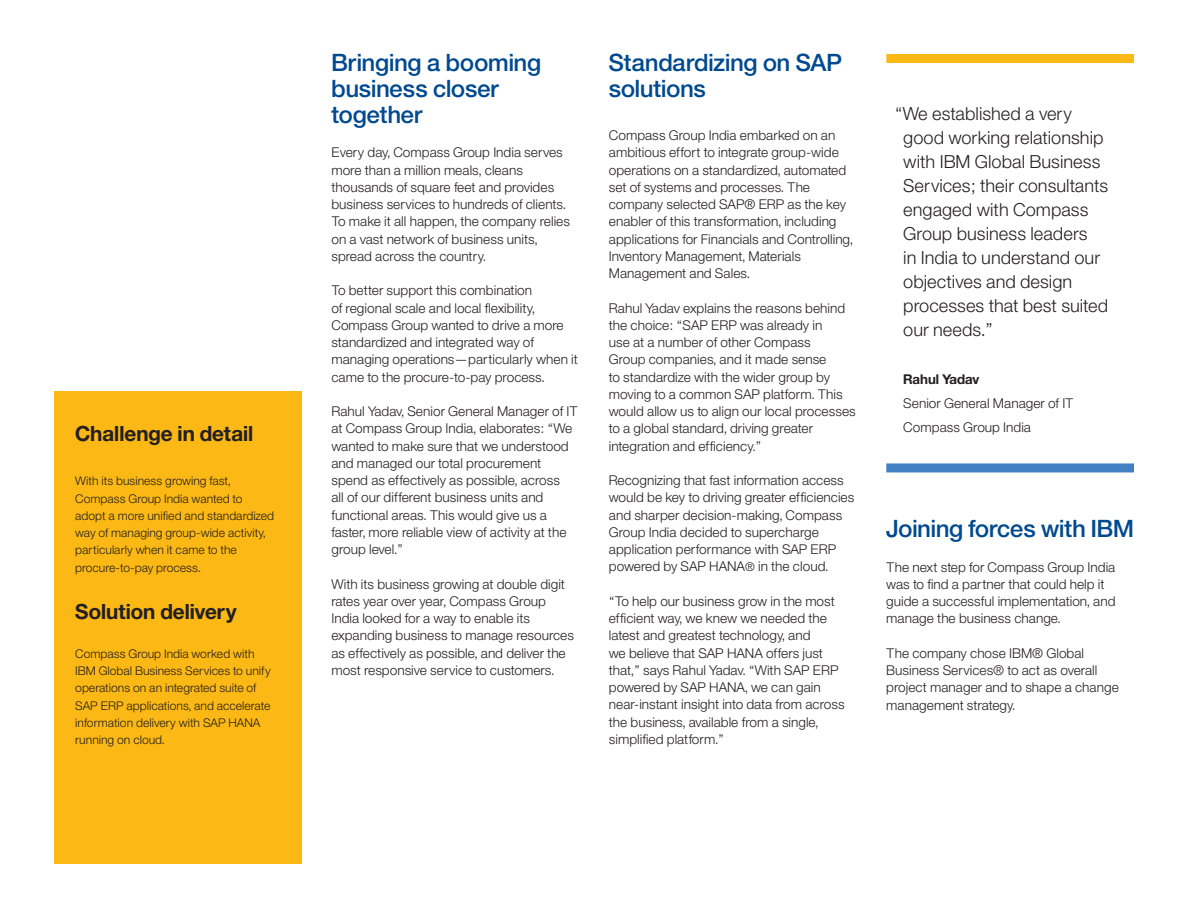
<style>
.page{position:relative;width:1188px;height:918px;background:#fff}
.page>*{position:absolute;margin:0;border:0;box-sizing:border-box;transform-origin:0 0}
.Main_Body_Text_Subhe{font:24px/25.8px "Helv Neue Mediumfor IBM";color:#014990}
.Main_Body_Gold_Panel{font:21px "Helv Neue Boldfor IBM";color:#231f20}
.Main_Body_Quote{font:18px/24px "Helv Neue Lightfor IBM";color:#231f20}
.Main_Body_Text{font:13.5px/17.2px "Helv Neue Lightfor IBM";color:#231f20}
.Main_Body_Quote_Sour{font:13.5px/24px "Helv Neue Lightfor IBM";color:#231f20}
.Main_Body_Quote_Sour-2{font:13.5px "Helv Neue Boldfor IBM";color:#231f20}
.Main_Body_Gold_Panel-2{font:12px/17.2px "Helv Neue Lightfor IBM";color:#231f20}
.s1{font-size:12px}
</style>
<div class="page">
<div style="left:54px;top:391px;width:248px;height:473px;background:#fcb814"></div>
<div style="left:886px;top:54px;width:248px;height:9px;background:#fcb814"></div>
<div style="left:886px;top:463px;width:248px;height:9px;background:#4181c3"></div>
<p class="Main_Body_Gold_Panel" style="left:75px;top:420px;width:179px">Challenge in detail</p>
<p class="Main_Body_Gold_Panel-2" style="left:75px;top:472px;width:201px">With its business growing fast,<br>Compass Group India wanted to adopt a more unified and standardized way of managing group-wide activity, particularly when it came to the procure-to-pay process.</p>
<p class="Main_Body_Gold_Panel" style="left:75px;top:598px;width:163px">Solution delivery</p>
<p class="Main_Body_Gold_Panel-2" style="left:75px;top:645px;width:197px">Compass Group India worked with<br>IBM Global Business Services to unify operations on an integrated suite of<br>SAP ERP applications, and accelerate information delivery with SAP HANA running on cloud.</p>
<p class="Main_Body_Text_Subhe" style="left:331px;top:50px;width:211px">Bringing a booming business closer together</p>
<p class="Main_Body_Text" style="left:331px;top:144px;width:240px">Every day, Compass Group India serves more than a million meals, cleans thousands of square feet and provides business services to hundreds of clients.<br>To make it all happen, the company relies on a vast network of business units, spread across the country.</p>
<p class="Main_Body_Text" style="left:331px;top:282px;width:248px">To better support this combination<br>of regional scale and local flexibility, Compass Group wanted to drive a more standardized and integrated way of managing operations—particularly when it came to the procure-to-pay process.</p>
<p class="Main_Body_Text" style="left:331px;top:403px;width:248px">Rahul Yadav, Senior General Manager of IT at Compass Group India, elaborates: “We wanted to make sure that we understood and managed our total procurement spend as effectively as possible, across<br>all of our different business units and functional areas. This would give us a faster, more reliable view of activity at the group level.”</p>
<p class="Main_Body_Text" style="left:331px;top:575px;width:244px">With its business growing at double digit rates year over year, Compass Group India looked for a way to enable its expanding business to manage resources as effectively as possible, and deliver the most responsive service to customers.</p>
<p class="Main_Body_Text_Subhe" style="left:609px;top:50px;width:235px">Standardizing on SAP solutions</p>
<p class="Main_Body_Text" style="left:609px;top:127px;width:246px">Compass Group India embarked on an ambitious effort to integrate group-wide operations on a standardized, automated set of systems and processes. The company selected SAP® ERP as the key enabler of this transformation, including applications for Financials and Controlling, Inventory Management, Materials Management and Sales.</p>
<p class="Main_Body_Text" style="left:609px;top:299px;width:248px">Rahul Yadav explains the reasons behind the choice: “SAP ERP was already in<br>use at a number of other Compass<br>Group companies, and it made sense<br>to standardize with the wider group by moving to a common SAP platform. This would allow us to align our local processes to a global standard, driving greater integration and efficiency.”</p>
<p class="Main_Body_Text" style="left:609px;top:472px;width:247px">Recognizing that fast information access would be key to driving greater efficiencies and sharper decision-making, Compass Group India decided to supercharge application performance with SAP ERP powered by SAP HANA<span class="s1">®</span> in the cloud.</p>
<p class="Main_Body_Text" style="left:609px;top:592px;width:237px">“To help our business grow in the most efficient way, we knew we needed the latest and greatest technology, and<br>we believe that SAP HANA offers just that,” says Rahul Yadav. “With SAP ERP powered by SAP HANA, we can gain near-instant insight into data from across the business, available from a single, simplified platform.”</p>
<p class="Main_Body_Quote" style="left:903px;top:101px;width:206px;text-indent:-9px">“We established a very good working relationship with IBM Global Business<br>Services; their consultants engaged with Compass<br>Group business leaders<br>in India to understand our objectives and design processes that best suited our needs.”</p>
<p class="Main_Body_Quote_Sour-2" style="left:903px;top:370px;width:77px">Rahul Yadav</p>
<p class="Main_Body_Quote_Sour" style="left:903px;top:391px;width:172px">Senior General Manager of IT<br>Compass Group India</p>
<p class="Main_Body_Text_Subhe" style="left:886px;top:515px;width:249px">Joining forces with IBM</p>
<p class="Main_Body_Text" style="left:886px;top:558px;width:231px">The next step for Compass Group India was to find a partner that could help it guide a successful implementation, and manage the business change.</p>
<p class="Main_Body_Text" style="left:886px;top:644px;width:234px">The company chose IBM® Global<br>Business Services® to act as overall project manager and to shape a change management strategy.</p>
</div>
